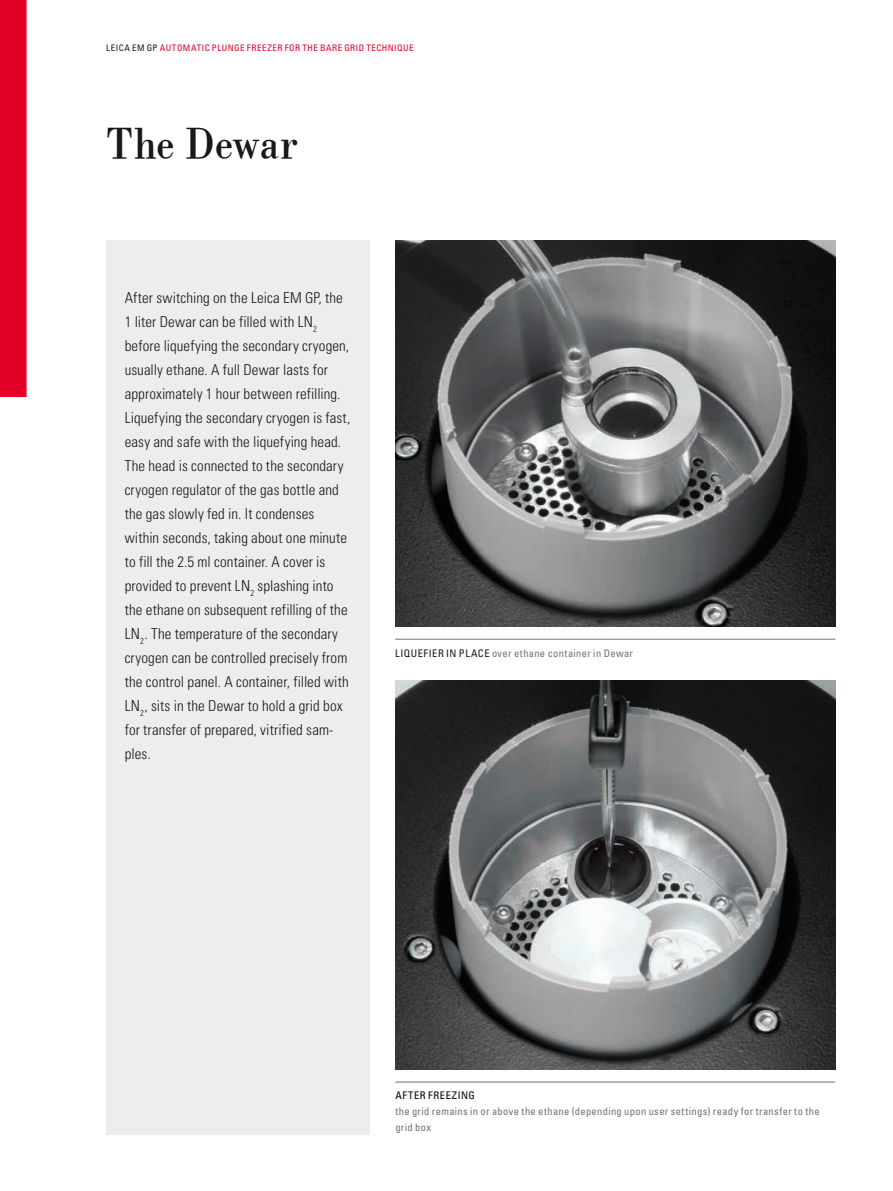
<style>
.page{position:relative;width:893px;height:1191px;background:#fff}
.page>*{position:absolute;margin:0;border:0;box-sizing:border-box;transform-origin:0 0}
.t1{font:45px "Leicana";letter-spacing:.005em;color:#1a171c}
.t2{font:300 condensed 15px/24px "Univers LT Std";letter-spacing:.005em;color:#1a171c}
.t3{font:condensed 10.5px/15.9px "Univers LT Std";letter-spacing:.035em;color:#707173}
.t4{font:condensed 10.5px "Univers LT Std";letter-spacing:.055em;color:#1a171c}
.t5{font:condensed 10.5px "Univers LT Std";letter-spacing:.055em;color:#000}
.t6{font:condensed 9px "Univers LT Std";letter-spacing:.055em;color:#e20026}
.t7{font:condensed 9px "Univers LT Std";letter-spacing:.055em;color:#1a171c}
.s1{color:#e20026}
.s2{color:#1a171c}
</style>
<div class="page">
<div style="left:106px;top:240px;width:264px;height:894px;background:#ededee"></div>
<hr style="left:395px;top:639px;width:440px;height:1px;background:#707173">
<img style="left:395px;top:241px;width:440px;height:385px">
<img style="left:395px;top:680px;width:440px;height:389px">
<hr style="left:395px;top:1081px;width:440px;height:1px;background:#707173">
<div style="left:0;top:0;width:27px;height:397px;background:#e20026"></div>
<p class="t7" style="left:106px;top:42px;width:84px">Leica EM GP <span class="s1">Automat</span></p>
<p class="t6" style="left:202px;top:42px;width:213px">ic Plunge Freezer for the Bare Grid Technique</p>
<h1 class="t1" style="left:106px;top:116px;width:193px">The Dewar</h1>
<p class="t2" style="left:125px;top:285px;width:227px">After switching on the Leica EM GP, the 1 liter Dewar can be filled with LN<sub>2 </sub>before liquefying the secondary cryogen, usually ethane. A full Dewar lasts for approximately 1 hour between refilling.<br>Liquefying the secondary cryogen is fast, easy and safe with the liquefying head.<br>The head is connected to the secondary cryogen regulator of the gas bottle and the gas slowly fed in. It condenses within seconds, taking about one minute to fill the 2.5 ml container. A cover is provided to prevent LN<sub>2</sub> splashing into the ethane on subsequent refilling of the LN<sub>2</sub>. The temperature of the secondary cryogen can be controlled precisely from the control panel. A container, filled with LN<sub>2</sub>, sits in the Dewar to hold a grid box for transfer of prepared, vitrified sam&shy;ples.</p>
<p class="t4" style="left:395px;top:646px;width:71px">Liquefier in pla</p>
<p class="t3" style="left:478px;top:644px;width:157px"><span class="s2">ce</span> over ethane container in Dewar</p>
<p class="t5" style="left:395px;top:1089px;width:79px">After freezing</p>
<p class="t3" style="left:395px;top:1103px;width:426px">the grid remains in or above the ethane (depending upon user settings) ready for transfer to the grid box</p>
</div>
